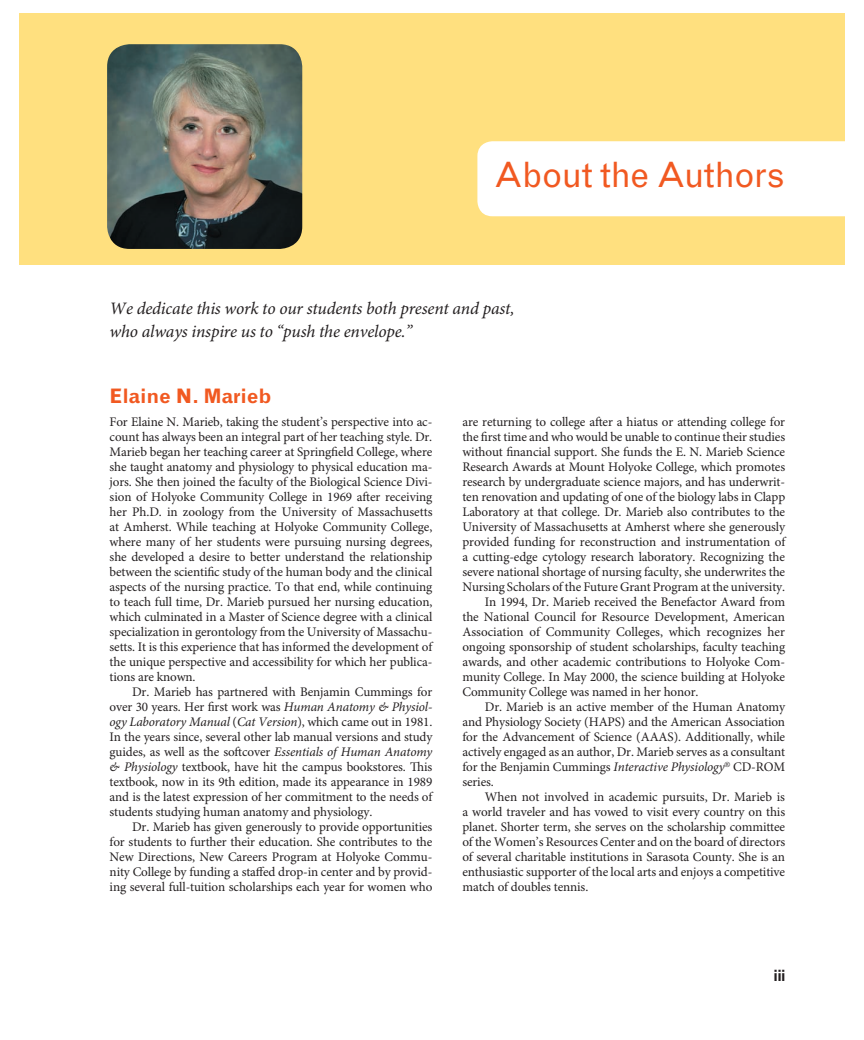
<style>
.page{position:relative;width:864px;height:1040px;background:#fff}
.page>*{position:absolute;margin:0;border:0;box-sizing:border-box;transform-origin:0 0}
.t1{font:35px "Grotesque MT Std";letter-spacing:-.025em;color:#f15921}
.t2{font:700 20px "Grotesque MT Std";letter-spacing:-.01em;color:#f15921}
.t3{font:italic 17.5px/22.5px "Minion Pro";letter-spacing:-.01em;color:#231f20}
.t4{font:900 condensed 15px "Frutiger LT Std";color:#231f20;scale:.9 1}
.t5{font:13.12px/15px "Minion Pro";letter-spacing:-.01em;color:#231f20;text-align:justify}
.s1{font-style:italic}
</style>
<div class="page">
<div style="left:20px;top:14px;width:825px;height:251px;background:#ffe07f"></div>
<div style="left:477px;top:141px;width:368px;height:75px;background:#fff"></div>
<img style="left:107px;top:44px;width:195px;height:205px">
<h1 class="t1" style="left:493px;top:154px;width:293px">About the Authors</h1>
<h3 class="t3" style="left:110px;top:298px;width:406px">We dedicate this work to our students both present and past, who always inspire us to “push the envelope.”</h3>
<h2 class="t2" style="left:110px;top:384px;width:163px">Elaine N. Marieb</h2>
<p class="t5" style="left:110px;top:414px;width:324px">For Elaine N. Marieb, taking the student’s perspective into ac&shy;count has always been an integral part of her teaching style. Dr.<br>Marieb began her teaching career at Springfield College, where she taught anatomy and physiology to physical education ma&shy;jors. She then joined the faculty of the Biological Science Divi&shy;sion of Holyoke Community College in 1969 after receiving her Ph.D. in zoology from the University of Massachusetts at Amherst. While teaching at Holyoke Community College, where many of her students were pursuing nursing degrees, she developed a desire to better understand the relationship between the scientific study of the human body and the clinical aspects of the nursing practice. To that end, while continuing to teach full time, Dr. Marieb pursued her nursing education, which culminated in a Master of Science degree with a clinical specialization in gerontology from the University of Massachu&shy;setts. It is this experience that has informed the development of the unique perspective and accessibility for which her publica&shy;tions are known.</p>
<p class="t5" style="left:110px;top:684px;width:324px;text-indent:22px">Dr. Marieb has partnered with Benjamin Cummings for over 30 years. Her first work was <span class="s1">Human Anatomy &amp; Physiol&shy;ogy Laboratory Manual</span> (<span class="s1">Cat Version</span>), which came out in 1981.<br>In the years since, several other lab manual versions and study guides, as well as the softcover <span class="s1">Essentials of Human Anatomy &amp; Physiology</span> textbook, have hit the campus bookstores. This textbook, now in its 9th edition, made its appearance in 1989 and is the latest expression of her commitment to the needs of students studying human anatomy and physiology.</p>
<p class="t5" style="left:110px;top:820px;width:324px;text-indent:22px">Dr. Marieb has given generously to provide opportunities for students to further their education. She contributes to the New Directions, New Careers Program at Holyoke Commu&shy;nity College by funding a staffed drop-in center and by provid&shy;ing several full-tuition scholarships each year for women who</p>
<p class="t5" style="left:462px;top:415px;width:324px">are returning to college after a hiatus or attending college for</p>
<p class="t5" style="left:462px;top:430px;width:324px">the first time and who would be unable to continue their studies</p>
<p class="t5" style="left:462px;top:445px;width:324px">without financial support. She funds the E. N. Marieb Science</p>
<p class="t5" style="left:462px;top:460px;width:324px">Research Awards at Mount Holyoke College, which promotes</p>
<p class="t5" style="left:462px;top:475px;width:324px">research by undergraduate science majors, and has underwrit-</p>
<p class="t5" style="left:462px;top:490px;width:324px">ten renovation and updating of one of the biology labs in Clapp</p>
<p class="t5" style="left:462px;top:505px;width:324px">Laboratory at that college. Dr. Marieb also contributes to the</p>
<p class="t5" style="left:462px;top:520px;width:324px">University of Massachusetts at Amherst where she generously</p>
<p class="t5" style="left:462px;top:535px;width:324px">provided funding for reconstruction and instrumentation of</p>
<p class="t5" style="left:462px;top:550px;width:324px">a cutting-edge cytology research laboratory. Recognizing the</p>
<p class="t5" style="left:462px;top:565px;width:324px">severe national shortage of nursing faculty, she underwrites the</p>
<p class="t5" style="left:462px;top:580px;width:324px">Nursing Scholars of the Future Grant Program at the university.</p>
<p class="t5" style="left:485px;top:595px;width:301px">In 1994, Dr. Marieb received the Benefactor Award from</p>
<p class="t5" style="left:462px;top:610px;width:324px">the National Council for Resource Development, American</p>
<p class="t5" style="left:462px;top:625px;width:324px">Association of Community Colleges, which recognizes her</p>
<p class="t5" style="left:462px;top:640px;width:324px">ongoing sponsorship of student scholarships, faculty teaching</p>
<p class="t5" style="left:462px;top:655px;width:324px">awards, and other academic contributions to Holyoke Com-</p>
<p class="t5" style="left:462px;top:670px;width:324px">munity College. In May 2000, the science building at Holyoke</p>
<p class="t5" style="left:462px;top:685px;width:237px">Community College was named in her honor.</p>
<p class="t5" style="left:485px;top:700px;width:302px">Dr. Marieb is an active member of the Human Anatomy</p>
<p class="t5" style="left:462px;top:715px;width:324px">and Physiology Society (HAPS) and the American Association</p>
<p class="t5" style="left:462px;top:730px;width:324px">for the Advancement of Science (AAAS). Additionally, while</p>
<p class="t5" style="left:462px;top:745px;width:324px">actively engaged as an author, Dr. Marieb serves as a consultant</p>
<p class="t5" style="left:462px;top:760px;width:324px">for the Benjamin Cummings <span class="s1">Interactive Physiology</span><sup>®</sup> CD-ROM</p>
<p class="t5" style="left:462px;top:775px;width:33px">series.</p>
<p class="t5" style="left:485px;top:790px;width:301px">When not involved in academic pursuits, Dr. Marieb is</p>
<p class="t5" style="left:462px;top:805px;width:324px">a world traveler and has vowed to visit every country on this</p>
<p class="t5" style="left:462px;top:820px;width:324px">planet. Shorter term, she serves on the scholarship committee</p>
<p class="t5" style="left:462px;top:835px;width:324px">of the Women’s Resources Center and on the board of directors</p>
<p class="t5" style="left:462px;top:850px;width:324px">of several charitable institutions in Sarasota County. She is an</p>
<p class="t5" style="left:462px;top:865px;width:324px">enthusiastic supporter of the local arts and enjoys a competitive</p>
<p class="t5" style="left:462px;top:880px;width:127px">match of doubles tennis.</p>
<p class="t4" style="left:773px;top:966px;width:14px">iii</p>
</div>
